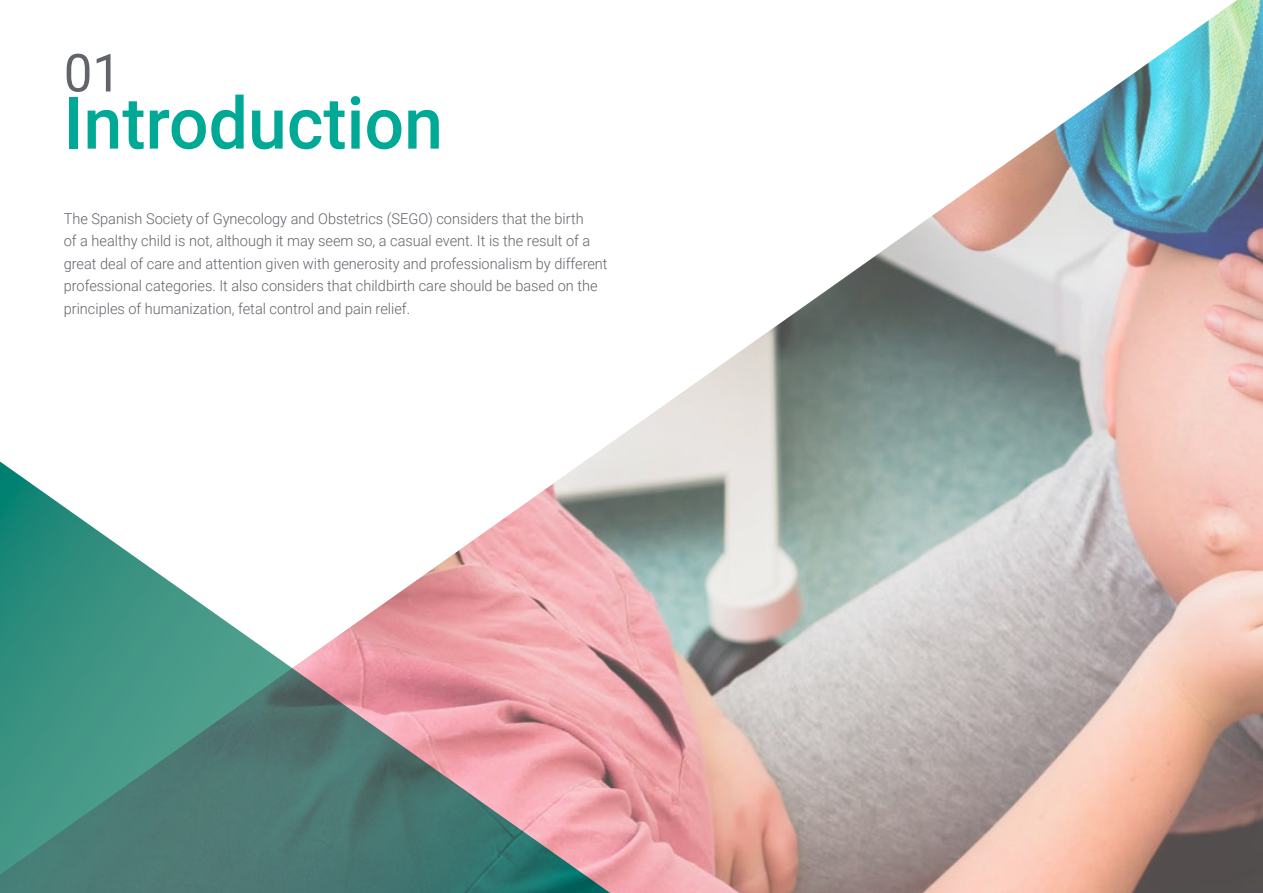
<style>
.page{position:relative;width:1263px;height:893px;background:#fff}
.page>*{position:absolute;margin:0;border:0;box-sizing:border-box;transform-origin:0 0}
.t1{font:500 72px "Roboto";color:#00a996}
.t2{font:52.5px "Roboto";color:#61646a}
.t3{font:300 15px/22.5px "Roboto";color:#61646a}
</style>
<div class="page">
<img style="left:607px;top:0;width:656px;height:893px">
<svg style="left:0;top:446px;width:640px;height:447px"></svg>
<h2 class="t2" style="left:64px;top:36px;width:59px">01</h2>
<h1 class="t1" style="left:64px;top:73px;width:381px">Introduction</h1>
<p class="t3" style="left:64px;top:207px;width:545px">The Spanish Society of Gynecology and Obstetrics (SEGO) considers that the birth<br>of a healthy child is not, although it may seem so, a casual event. It is the result of a great deal of care and attention given with generosity and professionalism by different professional categories. It also considers that childbirth care should be based on the principles of humanization, fetal control and pain relief.</p>
</div>
